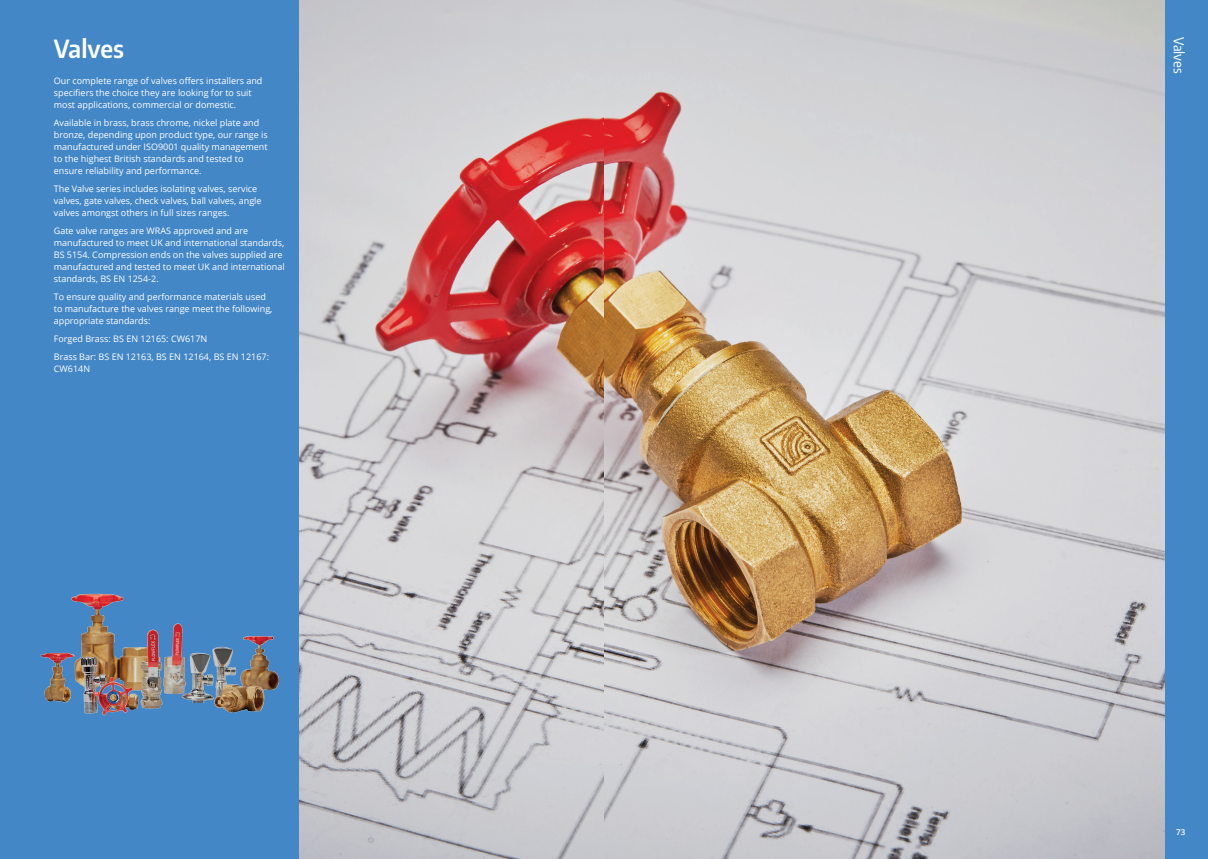
<style>
.page{position:relative;width:1208px;height:859px;background:#fff}
.page>*{position:absolute;margin:0;border:0;box-sizing:border-box;transform-origin:0 0}
._01_Intro_Head1{font:600 25px "Encode Sans Condensed";color:#fff}
.t1{font:14px "Encode Sans Condensed";color:#fff}
._01_Intro_Body{font:9px/12px "Open Sans";color:#fff}
.t2{font:600 8px "Open Sans";color:#fff}
</style>
<div class="page">
<div style="left:0;top:0;width:302px;height:859px;background:#4387c7"></div>
<img style="left:40px;top:593px;width:239px;height:123px">
<img style="left:299px;top:0;width:866px;height:859px">
<div style="left:1165px;top:0;width:43px;height:859px;background:#4387c7"></div>
<p class="_01_Intro_Head1" style="left:54px;top:32px;width:72px">Valves</p>
<p class="_01_Intro_Body" style="left:54px;top:75px;width:210px">Our complete range of valves offers installers and specifiers the choice they are looking for to suit most applications, commercial or domestic.</p>
<p class="_01_Intro_Body" style="left:54px;top:117px;width:215px">Available in brass, brass chrome, nickel plate and bronze, depending upon product type, our range is manufactured under ISO9001 quality management to the highest British standards and tested to ensure reliability and performance.</p>
<p class="_01_Intro_Body" style="left:54px;top:183px;width:209px">The Valve series includes isolating valves, service valves, gate valves, check valves, ball valves, angle valves amongst others in full sizes ranges.</p>
<p class="_01_Intro_Body" style="left:54px;top:225px;width:232px">Gate valve ranges are WRAS approved and are manufactured to meet UK and international standards, BS 5154. Compression ends on the valves supplied are manufactured and tested to meet UK and international standards, BS EN 1254-2.</p>
<p class="_01_Intro_Body" style="left:54px;top:291px;width:220px">To ensure quality and performance materials used to manufacture the valves range meet the following, appropriate standards:</p>
<p class="_01_Intro_Body" style="left:54px;top:333px;width:155px">Forged Brass: BS EN 12165: CW617N</p>
<p class="_01_Intro_Body" style="left:54px;top:351px;width:217px">Brass Bar: BS EN 12163, BS EN 12164, BS EN 12167:<br>CW614N</p>
<h2 class="t1" style="left:1188px;top:37px;width:38px;rotate:90deg">Valves</h2>
<p class="t2" style="left:1176px;top:826px;width:11px">73</p>
</div>
